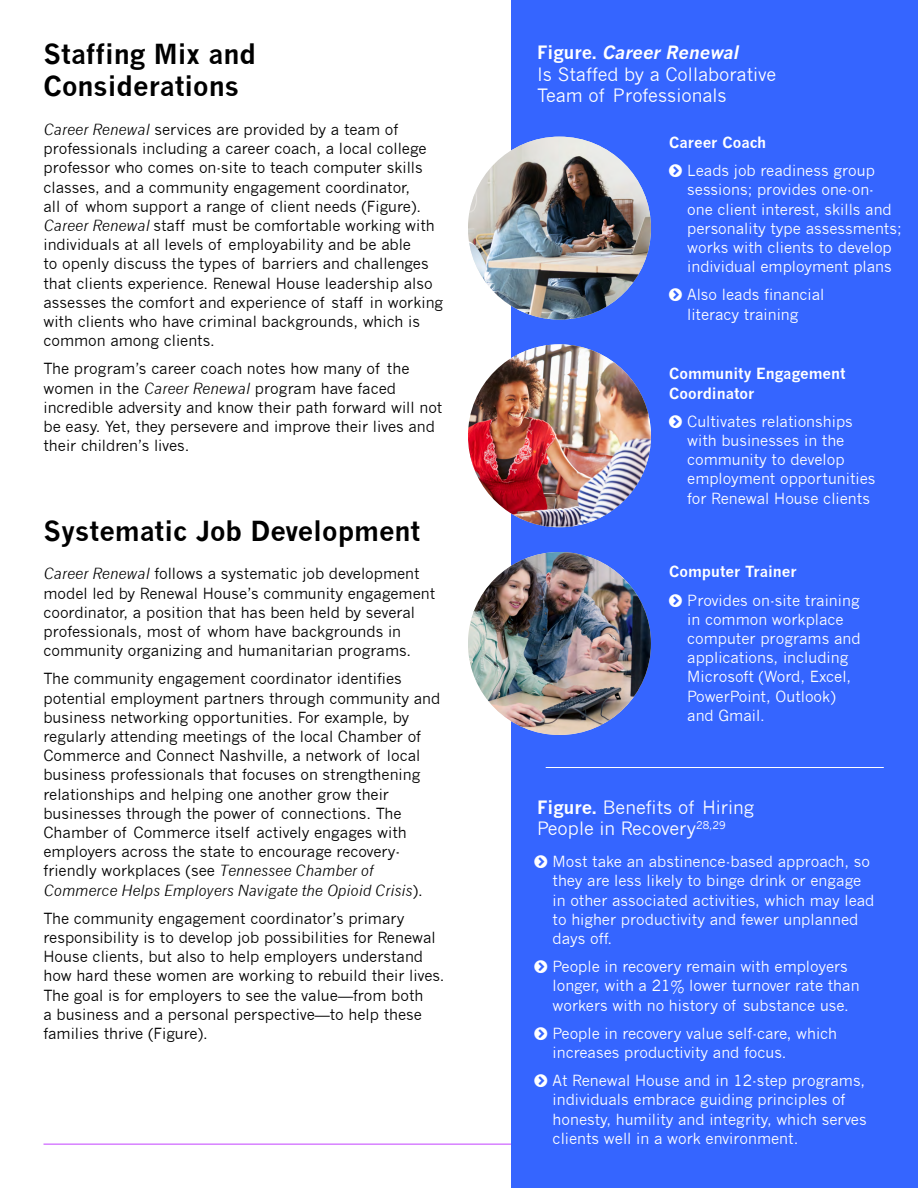
<style>
.page{position:relative;width:918px;height:1188px;background:#fff}
.page>*{position:absolute;margin:0;border:0;box-sizing:border-box;transform-origin:0 0}
.t1{font:700 27px/32.4px "News Gothic";color:#000}
.t2{font:18px/21.6px "News Gothic";color:#fff}
.t3{font:italic 700 18px "News Gothic MT Std";color:#fff}
.t4{font:15px/19.2px "News Gothic";color:#000}
.t5{font:15px/19.2px "News Gothic";color:#fff}
.t6{font:700 15px/19.2px "News Gothic";color:#fff}
.s1{font-style:italic}
.s2{font-family:"News Gothic";font-style:normal}
.s3{font-weight:700}
</style>
<div class="page">
<hr style="left:44px;top:1144px;width:830px;height:1px;background:#c440ff">
<div style="left:512px;top:0;width:406px;height:1188px;background:#3565ff"></div>
<img style="left:468px;top:137px;width:183px;height:183px;border-radius:91px">
<img style="left:468px;top:344px;width:183px;height:182px">
<img style="left:468px;top:552px;width:183px;height:183px;border-radius:91px">
<hr style="left:546px;top:767px;width:338px;height:1px;background:#fff">
<h1 class="t1" style="left:44px;top:37px;width:214px">Staffing Mix and<br>Considerations</h1>
<p class="t4" style="left:44px;top:120px;width:401px"><span class="s1">Career Renewal</span> services are provided by a team of professionals including a career coach, a local college professor who comes on-site to teach computer skills classes, and a community engagement coordinator,<br>all of whom support a range of client needs (Figure).<br><span class="s1">Career Renewal</span> staff must be comfortable working with individuals at all levels of employability and be able<br>to openly discuss the types of barriers and challenges that clients experience. Renewal House leadership also assesses the comfort and experience of staff in working with clients who have criminal backgrounds, which is common among clients.</p>
<p class="t4" style="left:44px;top:359px;width:400px">The program’s career coach notes how many of the women in the <span class="s1">Career Renewal</span> program have faced incredible adversity and know their path forward will not be easy. Yet, they persevere and improve their lives and their children’s lives.</p>
<h1 class="t1" style="left:44px;top:514px;width:378px">Systematic Job Development</h1>
<p class="t4" style="left:44px;top:564px;width:393px"><span class="s1">Career Renewal</span> follows a systematic job development model led by Renewal House’s community engagement coordinator, a position that has been held by several professionals, most of whom have backgrounds in community organizing and humanitarian programs.</p>
<p class="t4" style="left:44px;top:669px;width:398px">The community engagement coordinator identifies potential employment partners through community and business networking opportunities. For example, by regularly attending meetings of the local Chamber of Commerce and Connect Nashville, a network of local business professionals that focuses on strengthening relationships and helping one another grow their businesses through the power of connections. The Chamber of Commerce itself actively engages with employers across the state to encourage recovery&shy;friendly workplaces (see <span class="s1">Tennessee Chamber of Commerce Helps Employers Navigate the Opioid Crisis</span>).</p>
<p class="t4" style="left:44px;top:909px;width:403px">The community engagement coordinator’s primary responsibility is to develop job possibilities for Renewal House clients, but also to help employers understand how hard these women are working to rebuild their lives.<br>The goal is for employers to see the value—from both<br>a business and a personal perspective—to help these families thrive (Figure).</p>
<p class="t3" style="left:537px;top:41px;width:203px"><span class="s2">Figure.</span> Career Renewal</p>
<p class="t2" style="left:537px;top:63px;width:241px">Is Staffed by a Collaborative<br>Team of Professionals</p>
<p class="t6" style="left:669px;top:133px;width:98px">Career Coach</p>
<p class="t5" style="left:687px;top:161px;width:216px">Leads job readiness group sessions; provides one-on&shy;one client interest, skills and personality type assessments; works with clients to develop individual employment plans</p>
<p class="t5" style="left:687px;top:285px;width:139px">Also leads financial literacy training</p>
<p class="t6" style="left:669px;top:364px;width:178px">Community Engagement<br>Coordinator</p>
<p class="t5" style="left:687px;top:412px;width:190px">Cultivates relationships with businesses in the community to develop employment opportunities for Renewal House clients</p>
<p class="t6" style="left:669px;top:562px;width:129px">Computer Trainer</p>
<p class="t5" style="left:687px;top:591px;width:175px">Provides on-site training in common workplace computer programs and applications, including<br>Microsoft (Word, Excel,<br>PowerPoint, Outlook) and Gmail.</p>
<p class="t2" style="left:537px;top:796px;width:219px"><span class="s3">Figure.</span> Benefits of Hiring<br>People in Recovery<sup>28,29</sup></p>
<p class="t5" style="left:553px;top:852px;width:323px">Most take an abstinence-based approach, so they are less likely to binge drink or engage in other associated activities, which may lead to higher productivity and fewer unplanned days off.</p>
<p class="t5" style="left:553px;top:957px;width:308px">People in recovery remain with employers longer, with a 21% lower turnover rate than workers with no history of substance use.</p>
<p class="t5" style="left:553px;top:1024px;width:286px">People in recovery value self-care, which increases productivity and focus.</p>
<p class="t5" style="left:553px;top:1071px;width:316px">At Renewal House and in 12-step programs, individuals embrace guiding principles of honesty, humility and integrity, which serves clients well in a work environment.</p>
</div>
